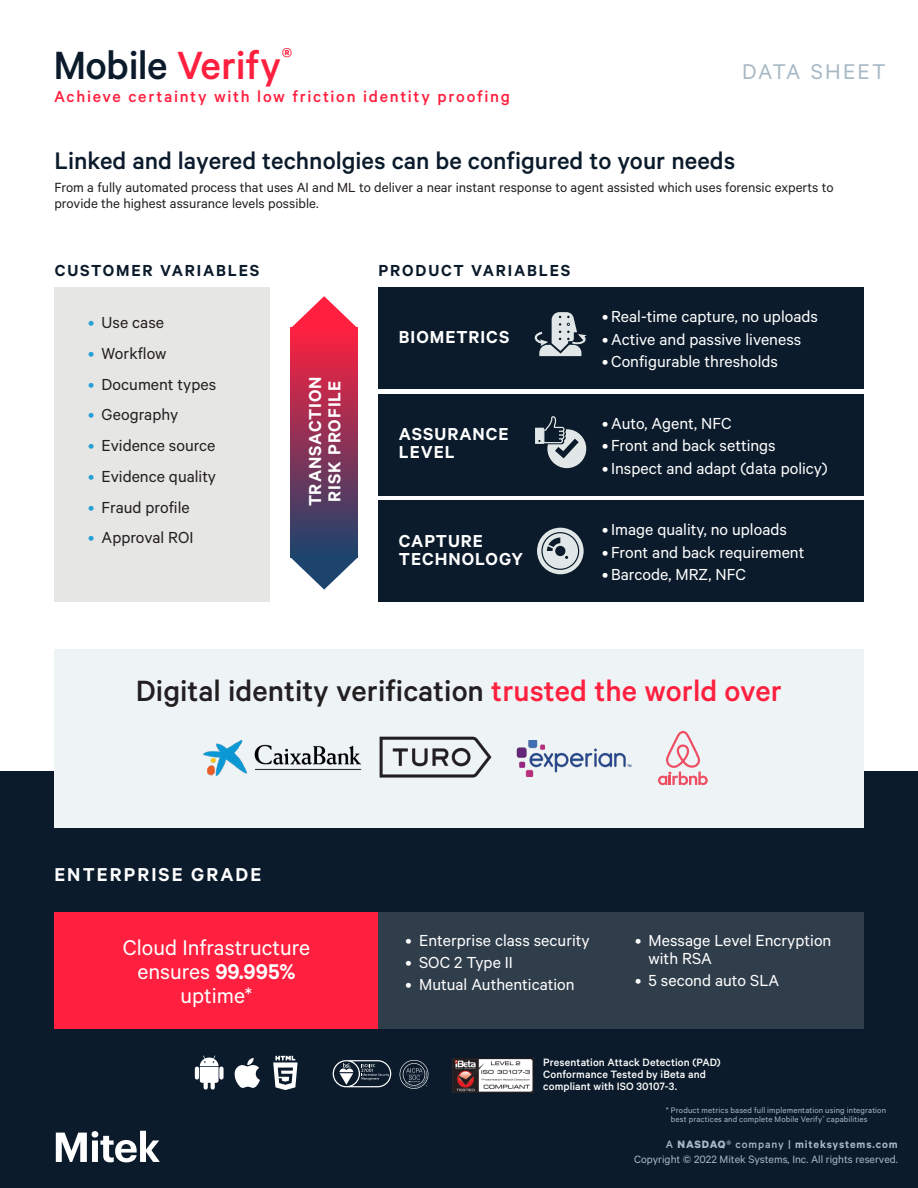
<style>
.page{position:relative;width:918px;height:1188px;background:#fff}
.page>*{position:absolute;margin:0;border:0;box-sizing:border-box;transform-origin:0 0}
.t1{font:500 44.25px "Calibre";letter-spacing:-.015em;color:#0b1b2b}
.t2{font:500 33px "Calibre";color:#231f20}
.t3{font:500 27px "Calibre";color:#0b1b2b}
.t4{font:24px/24px "Calibre";color:#fff;text-align:center}
.t5{font:24px "Calibre";letter-spacing:.085em;color:#a8b9c6}
.Subhead_CAPS{font:600 21px "Calibre";letter-spacing:.1em;color:#fff}
.Subhead_CAPS-2{font:600 19.5px/18px "Calibre";letter-spacing:.05em;color:#fff}
.t6{font:18px/18px "Calibre";color:#fff}
.t7{font:18px "Calibre";color:#231f20}
.t8{font:500 18px "Calibre";letter-spacing:.09em;color:#ff203f}
.Subhead_CAPS-3{font:600 18px "Calibre";letter-spacing:.1em;color:#0b1b2b}
.t9{font:15px/16.5px "Calibre";color:#231f20}
.t10{font:500 12px/12px "Calibre";letter-spacing:.01em;color:#fff}
.t11{font:12px "Calibre";color:#a6bac4}
.t12{font:600 12px "Calibre";letter-spacing:.07em;color:#a8b9c6}
.t13{font:9px/9px "Calibre";letter-spacing:.015em;color:#a8b9c6}
.s1{color:#ff203f}
.s2{color:#289fd9}
.s3{font-weight:600}
.s4{font-weight:500}
.s5{font-weight:700}
</style>
<div class="page">
<div style="left:0;top:771px;width:918px;height:417px;background:#0b1b2b"></div>
<div style="left:54px;top:912px;width:325px;height:117px;background:#ff203f"></div>
<div style="left:379px;top:912px;width:485px;height:117px;background:#303d4b"></div>
<div style="left:54px;top:649px;width:810px;height:179px;background:#eef3f6"></div>
<img style="left:203px;top:740px;width:158px;height:37px">
<svg style="left:658px;top:731px;width:50px;height:54px"></svg>
<img style="left:517px;top:740px;width:115px;height:36px">
<div style="left:379px;top:394px;width:210px;height:101px;background:#0b1b2b"></div>
<div style="left:379px;top:500px;width:210px;height:102px;background:#0b1b2b"></div>
<div style="left:589px;top:288px;width:275px;height:101px;background:#0b1b2b"></div>
<div style="left:589px;top:500px;width:275px;height:102px;background:#0b1b2b"></div>
<div style="left:589px;top:394px;width:275px;height:101px;background:#0b1b2b"></div>
<div style="left:54px;top:288px;width:216px;height:314px;background:#e6e6e4"></div>
<div style="left:379px;top:288px;width:210px;height:101px;background:#0b1b2b"></div>
<div style="left:291px;top:328px;width:66px;height:230px;background:linear-gradient(to bottom,#fe203f,#1d446d)"></div>
<svg style="left:291px;top:296px;width:66px;height:32px"></svg>
<svg style="left:291px;top:558px;width:66px;height:32px"></svg>
<svg style="left:56px;top:1131px;width:104px;height:31px"></svg>
<svg style="left:195px;top:1056px;width:29px;height:34px"></svg>
<svg style="left:235px;top:1058px;width:25px;height:30px"></svg>
<svg style="left:273px;top:1056px;width:25px;height:34px"></svg>
<img style="left:453px;top:1058px;width:81px;height:35px">
<svg style="left:333px;top:1060px;width:58px;height:27px"></svg>
<svg style="left:400px;top:1060px;width:28px;height:29px"></svg>
<img style="left:379px;top:736px;width:113px;height:42px">
<svg style="left:535px;top:312px;width:52px;height:44px"></svg>
<svg style="left:535px;top:416px;width:51px;height:52px"></svg>
<svg style="left:537px;top:528px;width:47px;height:46px"></svg>
<h1 class="t1" style="left:53px;top:39px;width:241px">Mobile <span class="s1">Verify</span><sup>®</sup></h1>
<h2 class="t8" style="left:54px;top:86px;width:457px">Achieve certainty with low friction identity proofing</h2>
<h2 class="t5" style="left:742px;top:58px;width:145px">DATA SHEET</h2>
<h3 class="t3" style="left:54px;top:145px;width:682px">Linked and layered technolgies can be configured to your needs</h3>
<p class="t9" style="left:54px;top:178px;width:781px">From a fully automated process that uses AI and ML to deliver a near instant response to agent assisted which uses forensic experts to provide the highest assurance levels possible.</p>
<p class="Subhead_CAPS-3" style="left:55px;top:260px;width:206px">CUSTOMER VARIABLES</p>
<p class="Subhead_CAPS-3" style="left:379px;top:260px;width:193px">PRODUCT VARIABLES</p>
<p class="t7" style="left:88px;top:312px;width:77px"><span class="s2">•</span> Use case</p>
<p class="t7" style="left:88px;top:343px;width:80px"><span class="s2">•</span> Workflow</p>
<p class="t7" style="left:88px;top:373px;width:130px"><span class="s2">•</span> Document types</p>
<p class="t7" style="left:88px;top:404px;width:92px"><span class="s2">•</span> Geography</p>
<p class="t7" style="left:88px;top:435px;width:129px"><span class="s2">•</span> Evidence source</p>
<p class="t7" style="left:88px;top:466px;width:130px"><span class="s2">•</span> Evidence quality</p>
<p class="t7" style="left:88px;top:496px;width:103px"><span class="s2">•</span> Fraud profile</p>
<p class="t7" style="left:88px;top:527px;width:107px"><span class="s2">•</span> Approval ROI</p>
<p class="Subhead_CAPS-2" style="left:305px;top:506px;width:132px;line-height:19.5px;rotate:-90deg">TRANSACTION<br>RISK PROFILE</p>
<p class="Subhead_CAPS-2" style="left:399px;top:327px;width:112px">BIOMETRICS</p>
<p class="Subhead_CAPS-2" style="left:399px;top:425px;width:111px">ASSURANCE<br>LEVEL</p>
<p class="Subhead_CAPS-2" style="left:399px;top:531px;width:126px">CAPTURE<br>TECHNOLOGY</p>
<p class="t6" style="left:602px;top:307px;width:217px">• Real-time capture, no uploads</p>
<p class="t6" style="left:602px;top:330px;width:201px">• Active and passive liveness</p>
<p class="t6" style="left:602px;top:352px;width:177px">• Configurable thresholds</p>
<p class="t6" style="left:602px;top:414px;width:131px">• Auto, Agent, NFC</p>
<p class="t6" style="left:602px;top:436px;width:175px">• Front and back settings</p>
<p class="t6" style="left:602px;top:459px;width:227px">• Inspect and adapt (data policy)</p>
<p class="t6" style="left:602px;top:520px;width:186px">• Image quality, no uploads</p>
<p class="t6" style="left:602px;top:543px;width:204px">• Front and back requirement</p>
<p class="t6" style="left:602px;top:565px;width:146px">• Barcode, MRZ, NFC</p>
<p class="t2" style="left:136px;top:672px;width:648px">Digital identity verification <span class="s1">trusted the world over</span></p>
<p class="Subhead_CAPS" style="left:54px;top:862px;width:208px">ENTERPRISE GRADE</p>
<p class="t4" style="left:123px;top:935px;width:189px">Cloud Infrastructure ensures <span class="s3">99.995% </span>uptime*</p>
<p class="t6" style="left:406px;top:931px;width:186px">• Enterprise class security</p>
<p class="t6" style="left:406px;top:953px;width:109px">• SOC 2 Type II</p>
<p class="t6" style="left:406px;top:975px;width:171px">• Mutual Authentication</p>
<p class="t6" style="left:649px;top:931px;width:184px;text-indent:-14px">• Message Level Encryption with RSA</p>
<p class="t6" style="left:635px;top:971px;width:146px">• 5 second auto SLA</p>
<p class="t10" style="left:543px;top:1056px;width:179px">Presentation Attack Detection (PAD)<br>Conformance Tested by iBeta and compliant with ISO 30107-3.</p>
<p class="t13" style="left:671px;top:1106px;width:217px;text-indent:-5px">* Product metrics based full implementation using integration best practices and complete Mobile Verify<sup>®</sup> capabilities</p>
<p class="t12" style="left:666px;top:1137px;width:233px"><span class="s4">A</span> <span class="s5">NASDAQ</span><span class="s4">® company |</span> miteksystems.com</p>
<p class="t11" style="left:634px;top:1152px;width:265px">Copyright © 2022 Mitek Systems, Inc. All rights reserved.</p>
</div>
